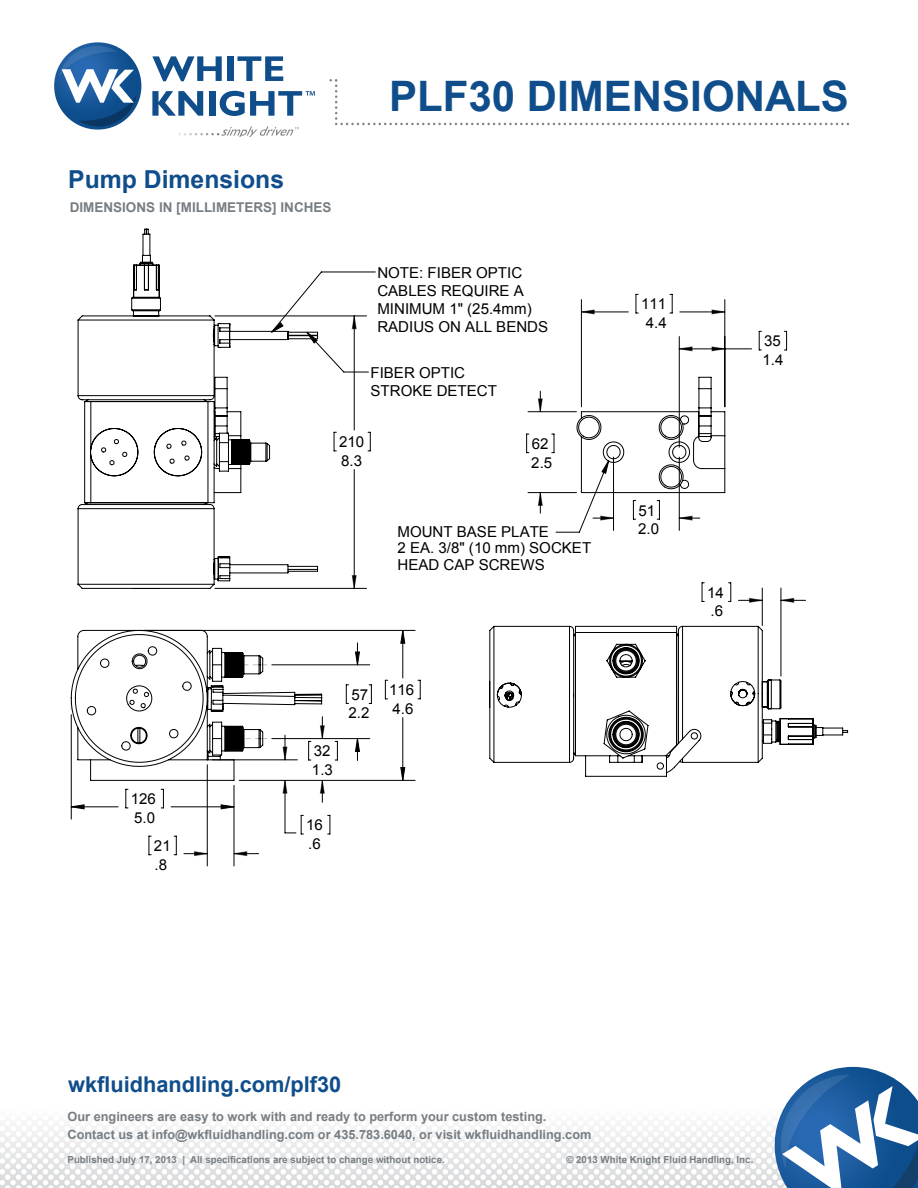
<style>
.page{position:relative;width:918px;height:1188px;background:#fff}
.page>*{position:absolute;margin:0;border:0;box-sizing:border-box;transform-origin:0 0}
.t1{font:700 42px "Arial";color:#0f4d8b}
.t2{font:700 24.75px "Arial";color:#0f4d8b}
.t3{font:700 21.75px "Arial";color:#0f4d8b}
.t4{font:15.15px/18.8px "Arial";color:#000}
.t5{font:15px/18.8px "Arial";color:#000}
.t6{font:700 13.5px "Arial";color:#777e83}
.t7{font:700 12.75px/18px "Arial";color:#777e83}
.t8{font:700 9.75px "Arial";color:#777e83}
</style>
<div class="page">
<svg style="left:445px;top:1067px;width:473px;height:121px"></svg>
<svg style="left:329px;top:79px;width:520px;height:46px"></svg>
<svg style="left:54px;top:42px;width:87px;height:88px"></svg>
<svg style="left:59px;top:46px;width:78px;height:80px"></svg>
<svg style="left:178px;top:126px;width:121px;height:11px"></svg>
<svg style="left:152px;top:56px;width:70px;height:25px"></svg>
<div style="left:227px;top:56px;width:7px;height:25px;background:#0f4d8b"></div>
<svg style="left:237px;top:56px;width:46px;height:25px"></svg>
<svg style="left:152px;top:91px;width:51px;height:25px"></svg>
<div style="left:209px;top:91px;width:6px;height:25px;background:#0f4d8b"></div>
<svg style="left:220px;top:91px;width:95px;height:25px"></svg>
<hr style="left:71px;top:715px;width:1px;height:104px;background:#000">
<hr style="left:234px;top:785px;width:1px;height:81px;background:#000">
<svg style="left:794px;top:600px;width:12px;height:1px"></svg>
<svg style="left:149px;top:836px;width:2px;height:19px"></svg>
<svg style="left:174px;top:836px;width:3px;height:19px"></svg>
<hr style="left:207px;top:765px;width:1px;height:101px;background:#000">
<svg style="left:194px;top:330px;width:600px;height:526px"></svg>
<svg style="left:77px;top:228px;width:242px;height:362px"></svg>
<svg style="left:488px;top:625px;width:361px;height:152px"></svg>
<svg style="left:271px;top:271px;width:481px;height:249px"></svg>
<svg style="left:70px;top:629px;width:255px;height:180px"></svg>
<h1 class="t1" style="left:389px;top:68px;width:166px">PLF30 dimensionals</h1>
<h2 class="t2" style="left:68px;top:162px;width:217px">Pump Dimensions</h2>
<p class="t6" style="left:70px;top:199px;width:263px">DIMENSIONS IN [MILLIMETERS] INCHES</p>
<p class="t5" style="left:377px;top:264px;width:172px;line-height:18.1px">NOTE: FIBER OPTIC<br>CABLES REQUIRE A<br>MINIMUM 1" (25.4mm)<br>RADIUS ON ALL BENDS</p>
<p class="t5" style="left:371px;top:364px;width:128px;line-height:18.1px">FIBER OPTIC<br>STROKE DETECT</p>
<p class="t5" style="left:339px;top:433px;width:27px">210<br>8.3</p>
<p class="t5" style="left:531px;top:434px;width:22px">62<br>2.5</p>
<p class="t5" style="left:641px;top:295px;width:27px;text-align:center">111<br>4.4</p>
<p class="t5" style="left:638px;top:501px;width:18px">51</p>
<p class="t5" style="left:397px;top:523px;width:153px">MOUNT BASE PLATE</p>
<p class="t5" style="left:638px;top:520px;width:22px">2.0</p>
<p class="t5" style="left:397px;top:540px;width:195px;line-height:16.2px">2 EA. 3/8" (10 mm) SOCKET<br>HEAD CAP SCREWS</p>
<p class="t5" style="left:763px;top:332px;width:22px">35<br>1.4</p>
<p class="t5" style="left:707px;top:583px;width:18px">14 .6</p>
<p class="t4" style="left:348px;top:685px;width:22px">57<br>2.2</p>
<p class="t4" style="left:389px;top:681px;width:27px">116<br>4.6</p>
<p class="t4" style="left:131px;top:790px;width:27px">126<br>5.0</p>
<p class="t5" style="left:154px;top:837px;width:18px">21 .8</p>
<p class="t5" style="left:312px;top:742px;width:22px">32<br>1.3</p>
<p class="t5" style="left:306px;top:816px;width:18px">16 .6</p>
<h3 class="t3" style="left:68px;top:1070px;width:275px">wkfluidhandling.com/plf30</h3>
<p class="t7" style="left:68px;top:1108px;width:525px">Our engineers are easy to work with and ready to perform your custom testing.<br>Contact us at info@wkfluidhandling.com or 435.783.6040, or visit wkfluidhandling.com</p>
<p class="t8" style="left:68px;top:1153px;width:379px">Published July 17, 2013 | All specifications are subject to change without notice.</p>
<p class="t8" style="left:566px;top:1153px;width:189px">© 2013 White Knight Fluid Handling, Inc.</p>
</div>
